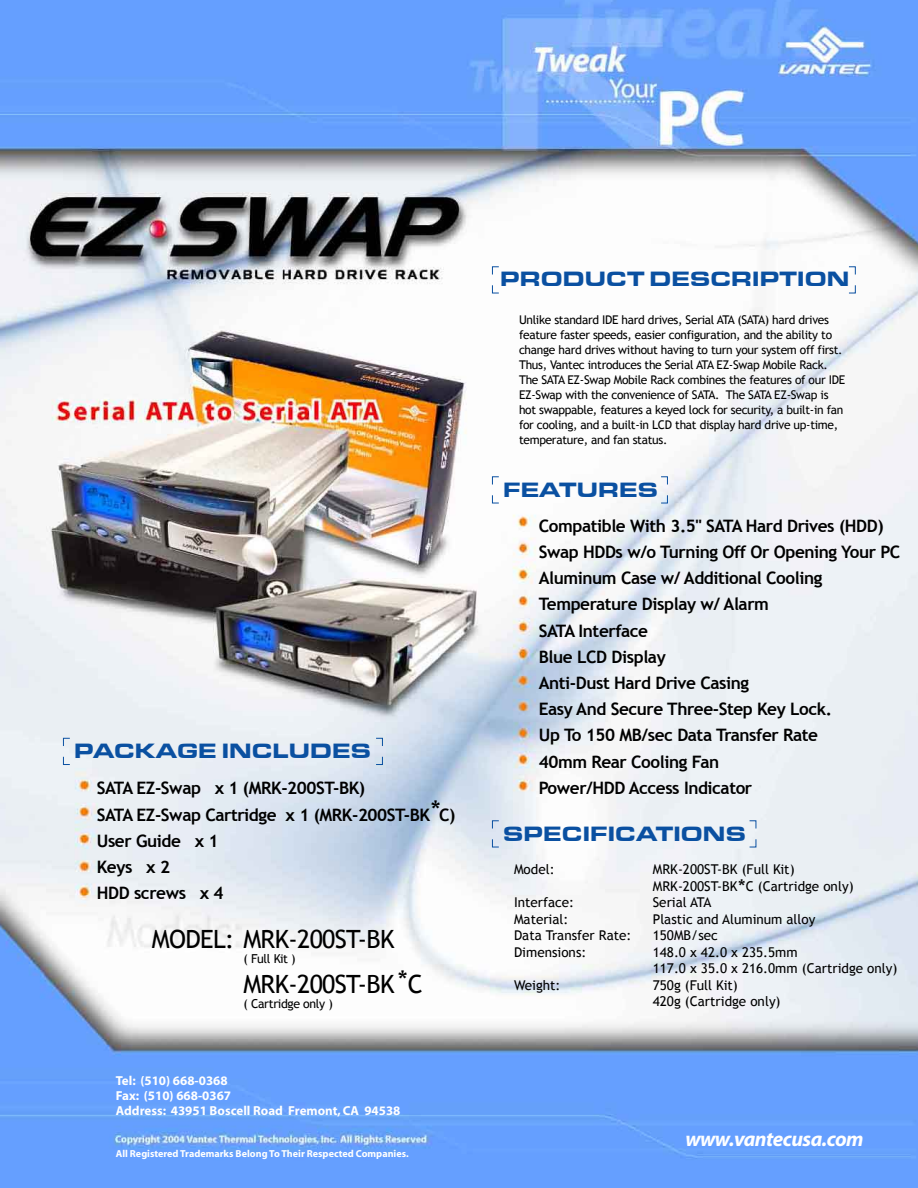
<style>
.page{position:relative;width:918px;height:1188px;background:#fff}
.page>*{position:absolute;margin:0;border:0;box-sizing:border-box;transform-origin:0 0}
.t1{font:27.3px "Trebuchet MS";color:#000}
.t2{font:25.2px "Trebuchet MS";letter-spacing:-.025em;color:#000}
.t3{font:21.45px "Eurostar Black Extended";letter-spacing:-.025em;color:#0a50a1}
.t4{font:italic 700 21px "Myriad";letter-spacing:-.025em;color:#fff}
.t5{font:20.4px "Trebuchet MS";color:#000}
.t6{font:700 17.1px/26.2px "Trebuchet MS";letter-spacing:-.025em;color:#000}
.t7{font:13.5px/16.5px "Trebuchet MS";color:#000}
.t8{font:700 13.05px/15.3px "Myriad";color:#fff}
.t9{font:12.3px "Trebuchet MS";letter-spacing:-.025em;color:#000}
.t10{font:12px/15px "Trebuchet MS";letter-spacing:-.025em;color:#000}
.t11{font:700 10.2px "Myriad";color:#fff}
</style>
<div class="page">
<img style="left:0;top:0;width:918px;height:1188px">
<svg style="left:492px;top:476px;width:7px;height:9px"></svg>
<svg style="left:492px;top:495px;width:7px;height:8px"></svg>
<svg style="left:661px;top:476px;width:7px;height:9px"></svg>
<svg style="left:661px;top:495px;width:7px;height:8px"></svg>
<svg style="left:63px;top:738px;width:7px;height:8px"></svg>
<svg style="left:63px;top:756px;width:7px;height:9px"></svg>
<svg style="left:376px;top:738px;width:7px;height:8px"></svg>
<svg style="left:376px;top:756px;width:7px;height:9px"></svg>
<svg style="left:492px;top:266px;width:7px;height:9px"></svg>
<svg style="left:492px;top:285px;width:7px;height:8px"></svg>
<svg style="left:849px;top:266px;width:7px;height:9px"></svg>
<svg style="left:849px;top:285px;width:7px;height:8px"></svg>
<svg style="left:492px;top:820px;width:7px;height:9px"></svg>
<svg style="left:492px;top:839px;width:7px;height:8px"></svg>
<svg style="left:749px;top:820px;width:7px;height:9px"></svg>
<svg style="left:749px;top:839px;width:7px;height:8px"></svg>
<h3 class="t3" style="left:74px;top:738px;width:299px">PACKAGE INCLUDES</h3>
<h3 class="t6" style="left:97px;top:775px;width:360px">SATA EZ-Swap x 1 (MRK-200ST-BK)<br>SATA EZ-Swap Cartridge x 1 (MRK-200ST-BK C)<br>User Guide x 1<br>Keys x 2<br>HDD screws x 4</h3>
<h1 class="t1" style="left:431px;top:795px;width:12px">*</h1>
<h2 class="t2" style="left:152px;top:924px;width:244px">MODEL: MRK-200ST-BK</h2>
<p class="t9" style="left:243px;top:952px;width:54px">( Full Kit )</p>
<p class="t9" style="left:243px;top:997px;width:91px">( Cartridge only )</p>
<h1 class="t1" style="left:398px;top:964px;width:12px">*</h1>
<h2 class="t2" style="left:243px;top:969px;width:181px">MRK-200ST-BK C</h2>
<p class="t8" style="left:116px;top:1073px;width:286px">Tel: (510) 668-0368<br>Fax: (510) 668-0367<br>Address: 43951 Boscell Road Fremont,CA 94538</p>
<p class="t11" style="left:116px;top:1149px;width:294px">All Registered Trademarks Belong To Their Respected Companies.</p>
<h3 class="t3" style="left:500px;top:266px;width:351px">PRODUCT DESCRIPTION</h3>
<p class="t10" style="left:519px;top:312px;width:328px">Unlike standard IDE hard drives, Serial ATA (SATA) hard drives feature faster speeds, easier configuration, and the ability to change hard drives without having to turn your system off first.<br>Thus, Vantec introduces the Serial ATA EZ-Swap Mobile Rack.<br>The SATA EZ-Swap Mobile Rack combines the features of our IDE EZ-Swap with the convenience of SATA. The SATA EZ-Swap is hot swappable, features a keyed lock for security, a built-in fan for cooling, and a built-in LCD that display hard drive up-time, temperature, and fan status.</p>
<h3 class="t3" style="left:503px;top:476px;width:157px">FEATURES</h3>
<p class="t6" style="left:539px;top:513px;width:363px">Compatible With 3.5" SATA Hard Drives (HDD)<br>Swap HDDs w/o Turning Off Or Opening Your PC<br>Aluminum Case w/ Additional Cooling<br>Temperature Display w/ Alarm<br>SATA Interface<br>Blue LCD Display<br>Anti-Dust Hard Drive Casing<br>Easy And Secure Three-Step Key Lock.<br>Up To 150 MB/sec Data Transfer Rate<br>40mm Rear Cooling Fan<br>Power/HDD Access Indicator</p>
<h3 class="t3" style="left:503px;top:820px;width:245px">SPECIFICATIONS</h3>
<p class="t7" style="left:514px;top:861px;width:42px">Model:</p>
<p class="t7" style="left:514px;top:894px;width:119px">Interface:<br>Material:<br>Data Transfer Rate:<br>Dimensions:</p>
<p class="t7" style="left:514px;top:977px;width:48px">Weight:</p>
<p class="t7" style="left:653px;top:861px;width:246px">MRK-200ST-BK (Full Kit)<br>MRK-200ST-BK C (Cartridge only)<br>Serial ATA<br>Plastic and Aluminum alloy<br>150MB/sec<br>148.0 x 42.0 x 235.5mm<br>117.0 x 35.0 x 216.0mm (Cartridge only)<br>750g (Full Kit)<br>420g (Cartridge only)</p>
<h3 class="t5" style="left:738px;top:875px;width:9px">*</h3>
<h3 class="t4" style="left:685px;top:1128px;width:180px">www.vantecusa.com</h3>
</div>
